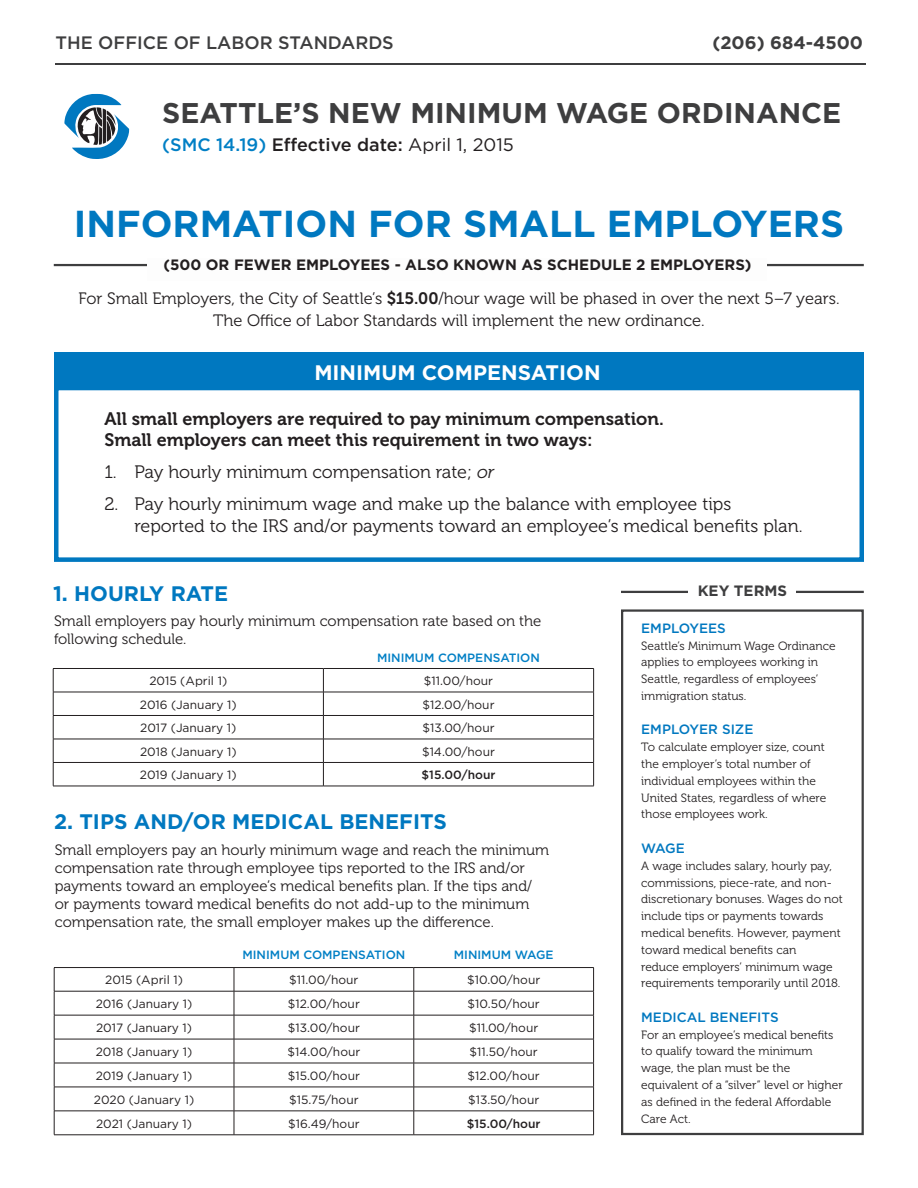
<style>
.page{position:relative;width:918px;height:1188px;background:#fff}
.page>*{position:absolute;margin:0;border:0;box-sizing:border-box;transform-origin:0 0}
.Header_3{font:700 37.5px "Gotham";color:#0078c0}
.t1{font:700 28.5px "Gotham";color:#3e3e3f}
.Body_Paragraph_1{font:700 21px "Gotham";color:#0078c0}
.t2{font:700 21px "Gotham";color:#fff}
.t3{font:18px/21.6px "Museo 300";color:#231f20}
.Body_Paragraph_1-2{font:18px/21.6px "Museo 700";color:#231f20}
.t4{font:500 18px "Gotham";color:#231f20}
.t5{font:500 18px "Gotham";color:#3e3e3f}
.t6{font:700 18px "Gotham";color:#3e3e3f}
.Body_Paragraph_1-3{font:16.5px/22.5px "Museo 300";color:#231f20;text-align:center}
.Body_Paragraph_1-4{font:15px/18px "Museo 300";color:#231f20}
.t7{font:700 15px "Gotham";color:#231f20}
.t8{font:700 15px "Gotham";color:#3e3e3f}
.t9{font:500 13.5px "Gotham";color:#0078c0}
.t10{font:12px/16.8px "Museo 300";color:#231f20}
.Body_Paragraph_1-5{font:12px "Gotham";color:#231f20}
.Body_Paragraph_1-6{font:500 12px "Gotham";color:#007fc5}
.Body_Paragraph_1-7{font:500 12px "Gotham";color:#231f20}
.s1{color:#007fc5}
.s2{font-weight:400}
.s3{font-family:"Museo 700"}
.s4{font-style:italic}
</style>
<div class="page">
<hr style="left:621px;top:591px;width:243px;height:2px;background:#3e3e3f">
<div style="left:689px;top:584px;width:107px;height:12px;background:#fff"></div>
<div style="left:621px;top:609px;width:243px;height:526px;border:2px solid #3e3e3f"></div>
<svg style="left:64px;top:94px;width:65px;height:65px"></svg>
<hr style="left:55px;top:63px;width:811px;height:2px;background:#3e3e3f">
<hr style="left:54px;top:264px;width:810px;height:2px;background:#3e3e3f">
<hr style="left:54px;top:967px;width:180px;height:1px;background:#231f20">
<hr style="left:234px;top:967px;width:180px;height:1px;background:#231f20">
<hr style="left:414px;top:967px;width:180px;height:1px;background:#231f20">
<hr style="left:54px;top:991px;width:180px;height:1px;background:#231f20">
<hr style="left:234px;top:991px;width:180px;height:1px;background:#231f20">
<hr style="left:414px;top:991px;width:180px;height:1px;background:#231f20">
<hr style="left:54px;top:1015px;width:180px;height:1px;background:#231f20">
<hr style="left:234px;top:1015px;width:180px;height:1px;background:#231f20">
<hr style="left:414px;top:1015px;width:180px;height:1px;background:#231f20">
<hr style="left:54px;top:1039px;width:180px;height:1px;background:#231f20">
<hr style="left:234px;top:1039px;width:180px;height:1px;background:#231f20">
<hr style="left:414px;top:1039px;width:180px;height:1px;background:#231f20">
<hr style="left:54px;top:1063px;width:180px;height:1px;background:#231f20">
<hr style="left:234px;top:1063px;width:180px;height:1px;background:#231f20">
<hr style="left:414px;top:1063px;width:180px;height:1px;background:#231f20">
<hr style="left:54px;top:1087px;width:180px;height:1px;background:#231f20">
<hr style="left:234px;top:1087px;width:180px;height:1px;background:#231f20">
<hr style="left:414px;top:1087px;width:180px;height:1px;background:#231f20">
<hr style="left:54px;top:1111px;width:180px;height:1px;background:#231f20">
<svg style="left:54px;top:968px;width:1px;height:167px"></svg>
<hr style="left:234px;top:1111px;width:180px;height:1px;background:#231f20">
<svg style="left:234px;top:968px;width:1px;height:167px"></svg>
<hr style="left:414px;top:1111px;width:180px;height:1px;background:#231f20">
<svg style="left:414px;top:968px;width:1px;height:167px"></svg>
<svg style="left:593px;top:968px;width:1px;height:167px"></svg>
<hr style="left:54px;top:1135px;width:180px;height:1px;background:#231f20">
<hr style="left:234px;top:1135px;width:180px;height:1px;background:#231f20">
<hr style="left:414px;top:1135px;width:180px;height:1px;background:#231f20">
<hr style="left:53px;top:668px;width:270px;height:1px;background:#231f20">
<hr style="left:53px;top:692px;width:270px;height:1px;background:#231f20">
<hr style="left:53px;top:715px;width:270px;height:1px;background:#231f20">
<hr style="left:53px;top:739px;width:270px;height:1px;background:#231f20">
<hr style="left:53px;top:762px;width:270px;height:1px;background:#231f20">
<svg style="left:53px;top:669px;width:1px;height:117px"></svg>
<svg style="left:323px;top:668px;width:271px;height:118px"></svg>
<hr style="left:53px;top:786px;width:270px;height:1px;background:#231f20">
<hr style="left:323px;top:786px;width:271px;height:1px;background:#231f20">
<div style="left:148px;top:258px;width:619px;height:23px;background:#fdfdfd"></div>
<div style="left:54px;top:386px;width:810px;height:176px;background:#fff;border:4px solid #0078c0"></div>
<div style="left:54px;top:352px;width:810px;height:38px;background:#0078c0"></div>
<h3 class="t5" style="left:56px;top:31px;width:340px">THE OFFICE OF LABOR STANDARDS</h3>
<h3 class="t6" style="left:712px;top:31px;width:152px">(206) 684-4500</h3>
<h2 class="t1" style="left:162px;top:94px;width:681px">SEATTLE’S NEW MINIMUM WAGE ORDINANCE</h2>
<h3 class="t4" style="left:162px;top:133px;width:353px"><span class="s1">(SMC 14.19)</span> Effective date: <span class="s2">April 1, 2015</span></h3>
<p class="Header_3" style="left:74px;top:199px;width:772px">INFORMATION FOR SMALL EMPLOYERS</p>
<p class="t7" style="left:163px;top:255px;width:590px">(500 OR FEWER EMPLOYEES - ALSO KNOWN AS SCHEDULE 2 EMPLOYERS)</p>
<p class="Body_Paragraph_1-3" style="left:78px;top:287px;width:763px">For Small Employers, the City of Seattle’s <span class="s3">$15.00</span>/hour wage will be phased in over the next 5–7 years.<br>The Office of Labor Standards will implement the new ordinance.</p>
<p class="t2" style="left:314px;top:359px;width:288px">MINIMUM COMPENSATION</p>
<p class="Body_Paragraph_1-2" style="left:104px;top:408px;width:561px">All small employers are required to pay minimum compensation.<br>Small employers can meet this requirement in two ways:</p>
<p class="t3" style="left:104px;top:462px;width:391px">1. Pay hourly minimum compensation rate; <span class="s4">or</span></p>
<p class="t3" style="left:134px;top:494px;width:670px;text-indent:-30px">2. Pay hourly minimum wage and make up the balance with employee tips reported to the IRS and/or payments toward an employee’s medical benefits plan.</p>
<p class="Body_Paragraph_1" style="left:53px;top:580px;width:177px">1. HOURLY RATE</p>
<p class="Body_Paragraph_1-4" style="left:54px;top:612px;width:489px">Small employers pay hourly minimum compensation rate based on the following schedule.</p>
<p class="Body_Paragraph_1-6" style="left:377px;top:649px;width:164px">MINIMUM COMPENSATION</p>
<p class="Body_Paragraph_1-5" style="left:149px;top:673px;width:79px">2015 (April 1)</p>
<p class="Body_Paragraph_1-5" style="left:424px;top:673px;width:71px">$11.00/hour</p>
<p class="Body_Paragraph_1-5" style="left:140px;top:697px;width:98px">2016 (January 1)</p>
<p class="Body_Paragraph_1-5" style="left:422px;top:697px;width:74px">$12.00/hour</p>
<p class="Body_Paragraph_1-5" style="left:140px;top:720px;width:98px">2017 (January 1)</p>
<p class="Body_Paragraph_1-5" style="left:422px;top:720px;width:74px">$13.00/hour</p>
<p class="Body_Paragraph_1-5" style="left:140px;top:744px;width:98px">2018 (January 1)</p>
<p class="Body_Paragraph_1-5" style="left:422px;top:744px;width:74px">$14.00/hour</p>
<p class="Body_Paragraph_1-5" style="left:140px;top:767px;width:98px">2019 (January 1)</p>
<p class="Body_Paragraph_1-7" style="left:422px;top:767px;width:75px">$15.00/hour</p>
<p class="Body_Paragraph_1" style="left:54px;top:808px;width:394px">2. TIPS AND/OR MEDICAL BENEFITS</p>
<p class="Body_Paragraph_1-4" style="left:55px;top:842px;width:496px">Small employers pay an hourly minimum wage and reach the minimum compensation rate through employee tips reported to the IRS and/or payments toward an employee’s medical benefits plan. If the tips and/ or payments toward medical benefits do not add-up to the minimum compensation rate, the small employer makes up the difference.</p>
<p class="Body_Paragraph_1-6" style="left:242px;top:947px;width:164px">MINIMUM COMPENSATION</p>
<p class="Body_Paragraph_1-6" style="left:454px;top:947px;width:101px">MINIMUM WAGE</p>
<p class="Body_Paragraph_1-5" style="left:105px;top:972px;width:79px">2015 (April 1)</p>
<p class="Body_Paragraph_1-5" style="left:289px;top:972px;width:71px">$11.00/hour</p>
<p class="Body_Paragraph_1-5" style="left:467px;top:972px;width:75px">$10.00/hour</p>
<p class="Body_Paragraph_1-5" style="left:96px;top:996px;width:98px">2016 (January 1)</p>
<p class="Body_Paragraph_1-5" style="left:288px;top:996px;width:74px">$12.00/hour</p>
<p class="Body_Paragraph_1-5" style="left:468px;top:996px;width:74px">$10.50/hour</p>
<p class="Body_Paragraph_1-5" style="left:96px;top:1020px;width:98px">2017 (January 1)</p>
<p class="Body_Paragraph_1-5" style="left:288px;top:1020px;width:74px">$13.00/hour</p>
<p class="Body_Paragraph_1-5" style="left:469px;top:1020px;width:71px">$11.00/hour</p>
<p class="Body_Paragraph_1-5" style="left:96px;top:1044px;width:98px">2018 (January 1)</p>
<p class="Body_Paragraph_1-5" style="left:287px;top:1044px;width:74px">$14.00/hour</p>
<p class="Body_Paragraph_1-5" style="left:470px;top:1044px;width:70px">$11.50/hour</p>
<p class="Body_Paragraph_1-5" style="left:96px;top:1068px;width:98px">2019 (January 1)</p>
<p class="Body_Paragraph_1-5" style="left:288px;top:1068px;width:74px">$15.00/hour</p>
<p class="Body_Paragraph_1-5" style="left:468px;top:1068px;width:74px">$12.00/hour</p>
<p class="Body_Paragraph_1-5" style="left:94px;top:1092px;width:102px">2020 (January 1)</p>
<p class="Body_Paragraph_1-5" style="left:289px;top:1092px;width:71px">$15.75/hour</p>
<p class="Body_Paragraph_1-5" style="left:468px;top:1092px;width:73px">$13.50/hour</p>
<p class="Body_Paragraph_1-5" style="left:96px;top:1116px;width:98px">2021 (January 1)</p>
<p class="Body_Paragraph_1-5" style="left:288px;top:1116px;width:73px">$16.49/hour</p>
<p class="Body_Paragraph_1-7" style="left:467px;top:1116px;width:75px">$15.00/hour</p>
<p class="t8" style="left:698px;top:581px;width:91px">KEY TERMS</p>
<p class="t9" style="left:641px;top:619px;width:86px">EMPLOYEES</p>
<p class="t10" style="left:641px;top:637px;width:196px">Seattle’s Minimum Wage Ordinance applies to employees working in<br>Seattle, regardless of employees’ immigration status.</p>
<p class="t9" style="left:641px;top:721px;width:114px">EMPLOYER SIZE</p>
<p class="t10" style="left:641px;top:739px;width:187px">To calculate employer size, count the employer’s total number of individual employees within the<br>United States, regardless of where those employees work.</p>
<p class="t9" style="left:641px;top:839px;width:45px">WAGE</p>
<p class="t10" style="left:641px;top:857px;width:203px">A wage includes salary, hourly pay, commissions, piece-rate, and non&shy;discretionary bonuses. Wages do not include tips or payments towards medical benefits. However, payment toward medical benefits can<br>reduce employers’ minimum wage requirements temporarily until 2018.</p>
<p class="t9" style="left:641px;top:1008px;width:139px">MEDICAL BENEFITS</p>
<p class="t10" style="left:641px;top:1026px;width:203px">For an employee’s medical benefits to qualify toward the minimum wage, the plan must be the equivalent of a “silver” level or higher as defined in the federal Affordable<br>Care Act.</p>
</div>
